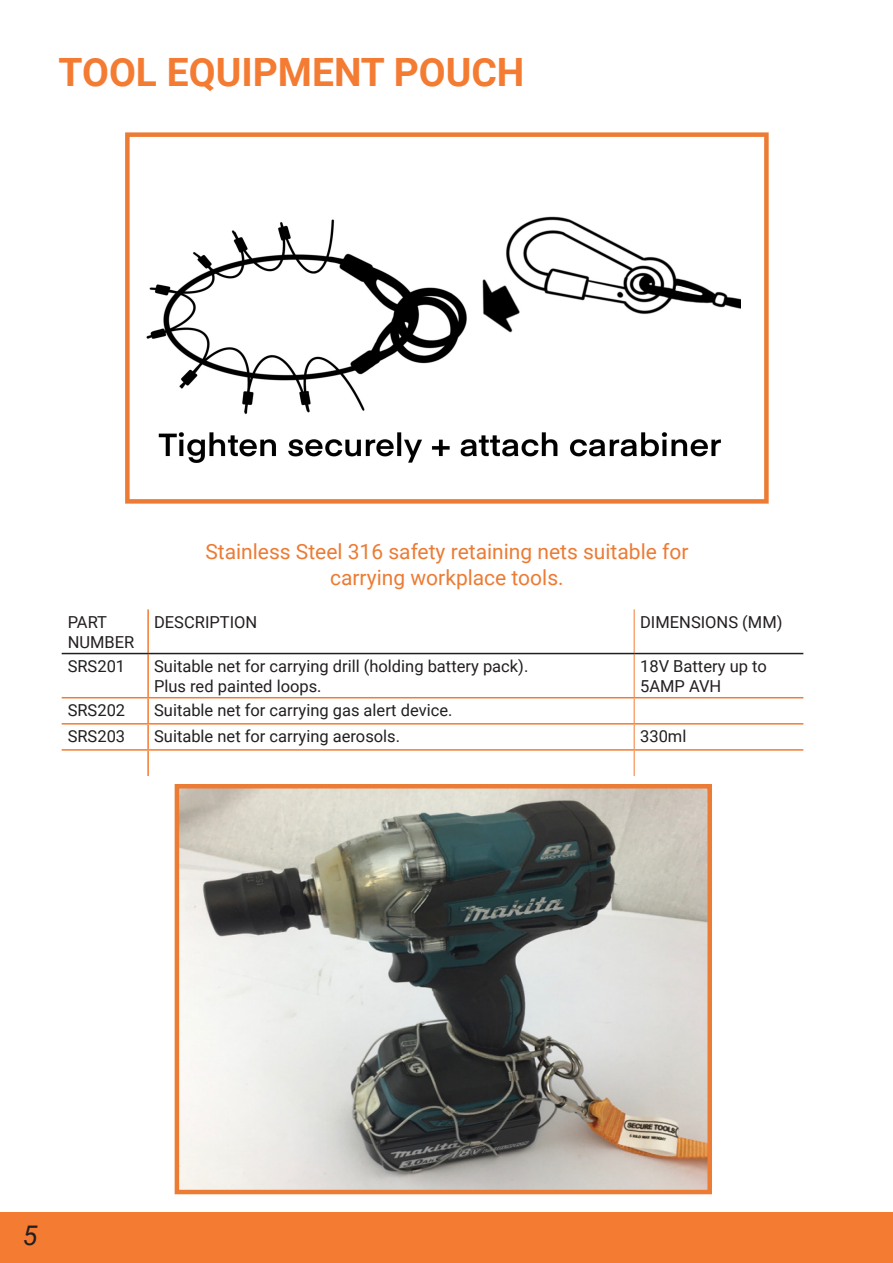
<style>
.page{position:relative;width:893px;height:1263px;background:#fff}
.page>*{position:absolute;margin:0;border:0;box-sizing:border-box;transform-origin:0 0}
.t1{font:700 39px "Roboto";color:#f47b32}
.t2{font:italic 27px "Roboto";color:#231f20}
.t3{font:21px "Roboto";color:#ec7b34}
.t4{font:16.5px/19.8px "Roboto";color:#231f20}
</style>
<div class="page">
<div style="left:0;top:1213px;width:893px;height:50px;background:#f47b32"></div>
<img style="left:180px;top:789px;width:527px;height:400px">
<div style="left:175px;top:784px;width:537px;height:410px;border:4px solid #ec7b34"></div>
<hr style="left:147px;top:609px;width:2px;height:44px;background:#f47b32">
<hr style="left:147px;top:654px;width:2px;height:43px;background:#f47b32">
<hr style="left:62px;top:697px;width:86px;height:1px;background:#f47b32">
<hr style="left:148px;top:697px;width:486px;height:1px;background:#f47b32">
<hr style="left:147px;top:698px;width:2px;height:25px;background:#f47b32">
<hr style="left:634px;top:697px;width:169px;height:1px;background:#f47b32">
<hr style="left:62px;top:723px;width:86px;height:1px;background:#f47b32">
<hr style="left:148px;top:723px;width:486px;height:1px;background:#f47b32">
<hr style="left:147px;top:724px;width:2px;height:25px;background:#f47b32">
<hr style="left:634px;top:723px;width:169px;height:1px;background:#f47b32">
<hr style="left:62px;top:749px;width:86px;height:2px;background:#f47b32">
<hr style="left:148px;top:749px;width:486px;height:2px;background:#f47b32">
<hr style="left:147px;top:751px;width:2px;height:25px;background:#f47b32">
<hr style="left:634px;top:749px;width:169px;height:2px;background:#f47b32">
<hr style="left:634px;top:609px;width:1px;height:44px;background:#f47b32">
<hr style="left:634px;top:654px;width:1px;height:43px;background:#f47b32">
<svg style="left:634px;top:698px;width:1px;height:78px"></svg>
<hr style="left:62px;top:653px;width:86px;height:1px;background:#231f20">
<hr style="left:148px;top:653px;width:486px;height:1px;background:#231f20">
<hr style="left:634px;top:653px;width:169px;height:1px;background:#231f20">
<img style="left:146px;top:216px;width:594px;height:247px">
<div style="left:125px;top:132px;width:644px;height:372px;border:4px solid #ec7b34"></div>
<p class="t1" style="left:59px;top:44px;width:467px">TOOL EQUIPMENT POUCH</p>
<p class="t3" style="left:205px;top:537px;width:485px">Stainless Steel 316 safety retaining nets suitable for</p>
<p class="t3" style="left:330px;top:562px;width:235px">carrying workplace tools.</p>
<p class="t4" style="left:68px;top:611px;width:68px">PART<br>NUMBER</p>
<p class="t4" style="left:154px;top:611px;width:105px">DESCRIPTION</p>
<p class="t4" style="left:640px;top:611px;width:144px">DIMENSIONS (MM)</p>
<p class="t4" style="left:68px;top:655px;width:59px">SRS201</p>
<p class="t4" style="left:154px;top:655px;width:376px">Suitable net for carrying drill (holding battery pack).</p>
<p class="t4" style="left:154px;top:675px;width:169px">Plus red painted loops.</p>
<p class="t4" style="left:640px;top:655px;width:128px">18V Battery up to</p>
<p class="t4" style="left:640px;top:675px;width:83px">5AMP AVH</p>
<p class="t4" style="left:68px;top:700px;width:59px">SRS202</p>
<p class="t4" style="left:154px;top:700px;width:300px">Suitable net for carrying gas alert device.</p>
<p class="t4" style="left:68px;top:726px;width:59px">SRS203</p>
<p class="t4" style="left:154px;top:726px;width:247px">Suitable net for carrying aerosols.</p>
<p class="t4" style="left:640px;top:726px;width:48px">330ml</p>
<p class="t2" style="left:23px;top:1216px;width:16px">5</p>
</div>
